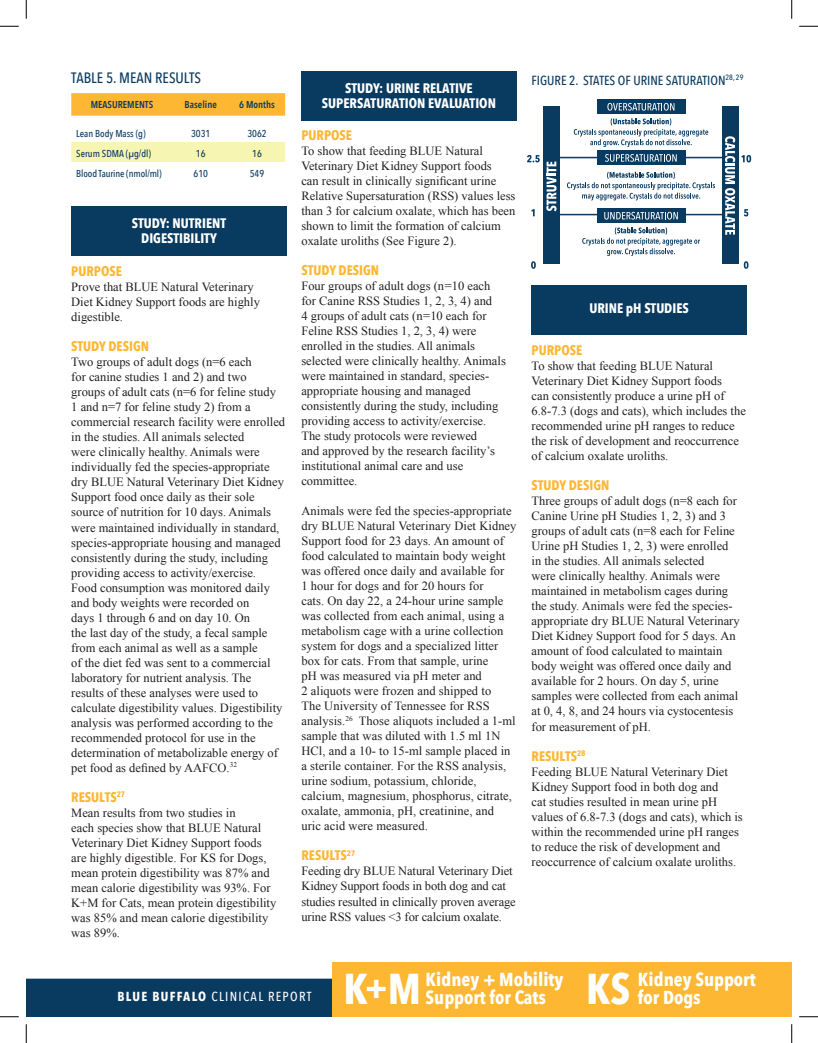
<style>
.page{position:relative;width:818px;height:1043px;background:#fff}
.page>*{position:absolute;margin:0;border:0;box-sizing:border-box;transform-origin:0 0}
.t1{font:700 43px "Avenir Next Condensed";color:#fff}
.t2{font:700 18.75px "Avenir Next Condensed";color:#fff}
.Figure_1{font:500 15px "Avenir Next Condensed";color:#093a5f}
.Super_Header{font:700 13.75px/15px "Avenir Next Condensed";color:#fff;text-align:center}
.Subheadrer{font:700 13.75px "Avenir Next Condensed";color:#fdb733}
.Figure_1-2{font:500 13.12px "Avenir Next Condensed";color:#093a5f}
.t3{font:500 13.12px "Avenir Next Condensed";letter-spacing:.1em;color:#fff}
.Body{font:12.5px/15px "Times New Roman";color:#231f20}
.Body-2{font:500 10px "Avenir Next Condensed";color:#093a5f}
.Figure_1-3{font:600 10px "Avenir Next Condensed";color:#093a5f}
.s1{font-weight:700}
.s2{font-size:33.75px}
</style>
<div class="page">
<div style="left:531px;top:285px;width:215px;height:49px;background:#093a5f"></div>
<div style="left:301px;top:71px;width:215px;height:49px;background:#093a5f"></div>
<div style="left:71px;top:206px;width:215px;height:49px;background:#093a5f"></div>
<svg style="left:71px;top:93px;width:214px;height:23px;background:#fdb837"></svg>
<div style="left:71px;top:142px;width:214px;height:20px;background:#f7f5b2"></div>
<hr style="left:557px;top:157px;width:165px;height:1px;background:#133863">
<hr style="left:557px;top:214px;width:165px;height:1px;background:#133863">
<div style="left:597px;top:151px;width:88px;height:14px;background:#093a5f"></div>
<div style="left:597px;top:100px;width:88px;height:14px;background:#093a5f"></div>
<div style="left:597px;top:208px;width:88px;height:15px;background:#093a5f"></div>
<svg style="left:607px;top:103px;width:67px;height:8px"></svg>
<svg style="left:605px;top:154px;width:71px;height:8px"></svg>
<svg style="left:604px;top:212px;width:73px;height:7px"></svg>
<svg style="left:573px;top:118px;width:135px;height:29px"></svg>
<svg style="left:567px;top:172px;width:148px;height:28px"></svg>
<svg style="left:582px;top:227px;width:118px;height:29px"></svg>
<div style="left:543px;top:107px;width:16px;height:157px;background:#093a5f"></div>
<svg style="left:527px;top:155px;width:12px;height:7px"></svg>
<svg style="left:531px;top:209px;width:3px;height:7px"></svg>
<svg style="left:531px;top:261px;width:4px;height:8px"></svg>
<svg style="left:546px;top:161px;width:10px;height:50px"></svg>
<div style="left:722px;top:107px;width:16px;height:157px;background:#093a5f"></div>
<svg style="left:741px;top:155px;width:10px;height:7px"></svg>
<svg style="left:743px;top:209px;width:5px;height:7px"></svg>
<svg style="left:743px;top:261px;width:5px;height:8px"></svg>
<svg style="left:725px;top:136px;width:10px;height:99px"></svg>
<div style="left:26px;top:978px;width:585px;height:38px;background:#093a5f"></div>
<div style="left:332px;top:962px;width:459px;height:54px;background:#fdb733"></div>
<svg style="left:0;top:25px;width:19px;height:2px"></svg>
<svg style="left:799px;top:25px;width:19px;height:2px"></svg>
<svg style="left:0;top:1016px;width:19px;height:1px"></svg>
<svg style="left:799px;top:1016px;width:19px;height:1px"></svg>
<svg style="left:25px;top:0;width:2px;height:19px"></svg>
<svg style="left:25px;top:1024px;width:2px;height:18px"></svg>
<svg style="left:791px;top:0;width:1px;height:19px"></svg>
<svg style="left:791px;top:1024px;width:1px;height:18px"></svg>
<p class="Figure_1" style="left:71px;top:68px;width:131px">TABLE 5. MEAN RESULTS</p>
<p class="Figure_1-3" style="left:91px;top:96px;width:64px">MEASUREMENTS</p>
<p class="Figure_1-3" style="left:185px;top:96px;width:34px">Baseline</p>
<p class="Figure_1-3" style="left:239px;top:96px;width:37px">6 Months</p>
<p class="Body-2" style="left:76px;top:127px;width:71px">Lean Body Mass (g)</p>
<p class="Body-2" style="left:191px;top:127px;width:21px">3031</p>
<p class="Body-2" style="left:247px;top:127px;width:21px">3062</p>
<p class="Body-2" style="left:76px;top:147px;width:76px">Serum SDMA (µg/dl)</p>
<p class="Body-2" style="left:196px;top:147px;width:11px">16</p>
<p class="Body-2" style="left:252px;top:147px;width:11px">16</p>
<p class="Body-2" style="left:76px;top:167px;width:87px">Blood Taurine (nmol/ml)</p>
<p class="Body-2" style="left:193px;top:167px;width:16px">610</p>
<p class="Body-2" style="left:250px;top:167px;width:16px">549</p>
<p class="Super_Header" style="left:132px;top:215px;width:96px">STUDY: NUTRIENT<br>DIGESTIBILITY</p>
<p class="Subheadrer" style="left:71px;top:263px;width:52px">PURPOSE</p>
<p class="Body" style="left:71px;top:279px;width:190px">Prove that BLUE Natural Veterinary<br>Diet Kidney Support foods are highly digestible.</p>
<p class="Subheadrer" style="left:71px;top:338px;width:79px">STUDY DESIGN</p>
<p class="Body" style="left:71px;top:354px;width:215px">Two groups of adult dogs (n=6 each<br>for canine studies 1 and 2) and two<br>groups of adult cats (n=6 for feline study 1 and n=7 for feline study 2) from a commercial research facility were enrolled in the studies. All animals selected<br>were clinically healthy. Animals were individually fed the species-appropriate dry BLUE Natural Veterinary Diet Kidney Support food once daily as their sole source of nutrition for 10 days. Animals were maintained individually in standard, species-appropriate housing and managed consistently during the study, including providing access to activity/exercise.<br>Food consumption was monitored daily and body weights were recorded on<br>days 1 through 6 and on day 10. On<br>the last day of the study, a fecal sample from each animal as well as a sample<br>of the diet fed was sent to a commercial laboratory for nutrient analysis. The results of these analyses were used to calculate digestibility values. Digestibility analysis was performed according to the recommended protocol for use in the determination of metabolizable energy of pet food as defined by AAFCO.<sup>32</sup></p>
<p class="Subheadrer" style="left:71px;top:788px;width:55px">RESULTS<sup>27</sup></p>
<p class="Body" style="left:71px;top:804px;width:206px">Mean results from two studies in<br>each species show that BLUE Natural Veterinary Diet Kidney Support foods are highly digestible. For KS for Dogs, mean protein digestibility was 87% and mean calorie digestibility was 93%. For K+M for Cats, mean protein digestibility was 85% and mean calorie digestibility was 89%.</p>
<p class="Super_Header" style="left:322px;top:80px;width:175px">STUDY: URINE RELATIVE<br>SUPERSATURATION EVALUATION</p>
<p class="Subheadrer" style="left:301px;top:127px;width:52px">PURPOSE</p>
<p class="Body" style="left:301px;top:143px;width:215px">To show that feeding BLUE Natural Veterinary Diet Kidney Support foods<br>can result in clinically significant urine Relative Supersaturation (RSS) values less than 3 for calcium oxalate, which has been shown to limit the formation of calcium oxalate uroliths (See Figure 2).</p>
<p class="Subheadrer" style="left:301px;top:262px;width:79px">STUDY DESIGN</p>
<p class="Body" style="left:301px;top:278px;width:206px">Four groups of adult dogs (n=10 each for Canine RSS Studies 1, 2, 3, 4) and<br>4 groups of adult cats (n=10 each for Feline RSS Studies 1, 2, 3, 4) were enrolled in the studies. All animals selected were clinically healthy. Animals were maintained in standard, species&shy;appropriate housing and managed consistently during the study, including providing access to activity/exercise.<br>The study protocols were reviewed<br>and approved by the research facility’s institutional animal care and use committee.</p>
<p class="Body" style="left:301px;top:503px;width:216px">Animals were fed the species-appropriate dry BLUE Natural Veterinary Diet Kidney Support food for 23 days. An amount of food calculated to maintain body weight was offered once daily and available for<br>1 hour for dogs and for 20 hours for<br>cats. On day 22, a 24-hour urine sample was collected from each animal, using a metabolism cage with a urine collection system for dogs and a specialized litter box for cats. From that sample, urine<br>pH was measured via pH meter and<br>2 aliquots were frozen and shipped to<br>The University of Tennessee for RSS analysis.<sup>26</sup> Those aliquots included a 1-ml sample that was diluted with 1.5 ml 1N HCl, and a 10- to 15-ml sample placed in a sterile container. For the RSS analysis, urine sodium, potassium, chloride, calcium, magnesium, phosphorus, citrate, oxalate, ammonia, pH, creatinine, and uric acid were measured.</p>
<p class="Subheadrer" style="left:301px;top:847px;width:55px">RESULTS<sup>27</sup></p>
<p class="Body" style="left:301px;top:863px;width:216px">Feeding dry BLUE Natural Veterinary Diet Kidney Support foods in both dog and cat studies resulted in clinically proven average urine RSS values &lt;3 for calcium oxalate.</p>
<p class="Figure_1-2" style="left:531px;top:72px;width:213px">FIGURE 2. STATES OF URINE SATURATION<sup>28,</sup> <sup>29</sup></p>
<p class="Super_Header" style="left:589px;top:300px;width:101px">URINE pH STUDIES</p>
<p class="Subheadrer" style="left:531px;top:342px;width:52px">PURPOSE</p>
<p class="Body" style="left:531px;top:358px;width:216px">To show that feeding BLUE Natural Veterinary Diet Kidney Support foods<br>can consistently produce a urine pH of 6.8-7.3 (dogs and cats), which includes the recommended urine pH ranges to reduce the risk of development and reoccurrence of calcium oxalate uroliths.</p>
<p class="Subheadrer" style="left:531px;top:477px;width:79px">STUDY DESIGN</p>
<p class="Body" style="left:531px;top:493px;width:210px">Three groups of adult dogs (n=8 each for Canine Urine pH Studies 1, 2, 3) and 3 groups of adult cats (n=8 each for Feline Urine pH Studies 1, 2, 3) were enrolled in the studies. All animals selected<br>were clinically healthy. Animals were maintained in metabolism cages during the study. Animals were fed the species&shy;appropriate dry BLUE Natural Veterinary Diet Kidney Support food for 5 days. An amount of food calculated to maintain body weight was offered once daily and available for 2 hours. On day 5, urine samples were collected from each animal at 0, 4, 8, and 24 hours via cystocentesis for measurement of pH.</p>
<p class="Subheadrer" style="left:531px;top:747px;width:55px">RESULTS<sup>28</sup></p>
<p class="Body" style="left:531px;top:763px;width:213px">Feeding BLUE Natural Veterinary Diet Kidney Support food in both dog and<br>cat studies resulted in mean urine pH values of 6.8-7.3 (dogs and cats), which is within the recommended urine pH ranges to reduce the risk of development and reoccurrence of calcium oxalate uroliths.</p>
<p class="t3" style="left:117px;top:988px;width:195px"><span class="s1">BLUE BUFFALO</span> CLINICAL REPORT</p>
<p class="t2" style="left:425px;top:968px;width:139px">Kidney + Mobility</p>
<p class="t1" style="left:343px;top:962px;width:79px">K<span class="s2">+</span>M</p>
<p class="t2" style="left:425px;top:986px;width:122px">Support for Cats</p>
<p class="t1" style="left:586px;top:962px;width:46px">KS</p>
<p class="t2" style="left:638px;top:968px;width:119px">Kidney Support</p>
<p class="t2" style="left:638px;top:986px;width:64px">for Dogs</p>
</div>
